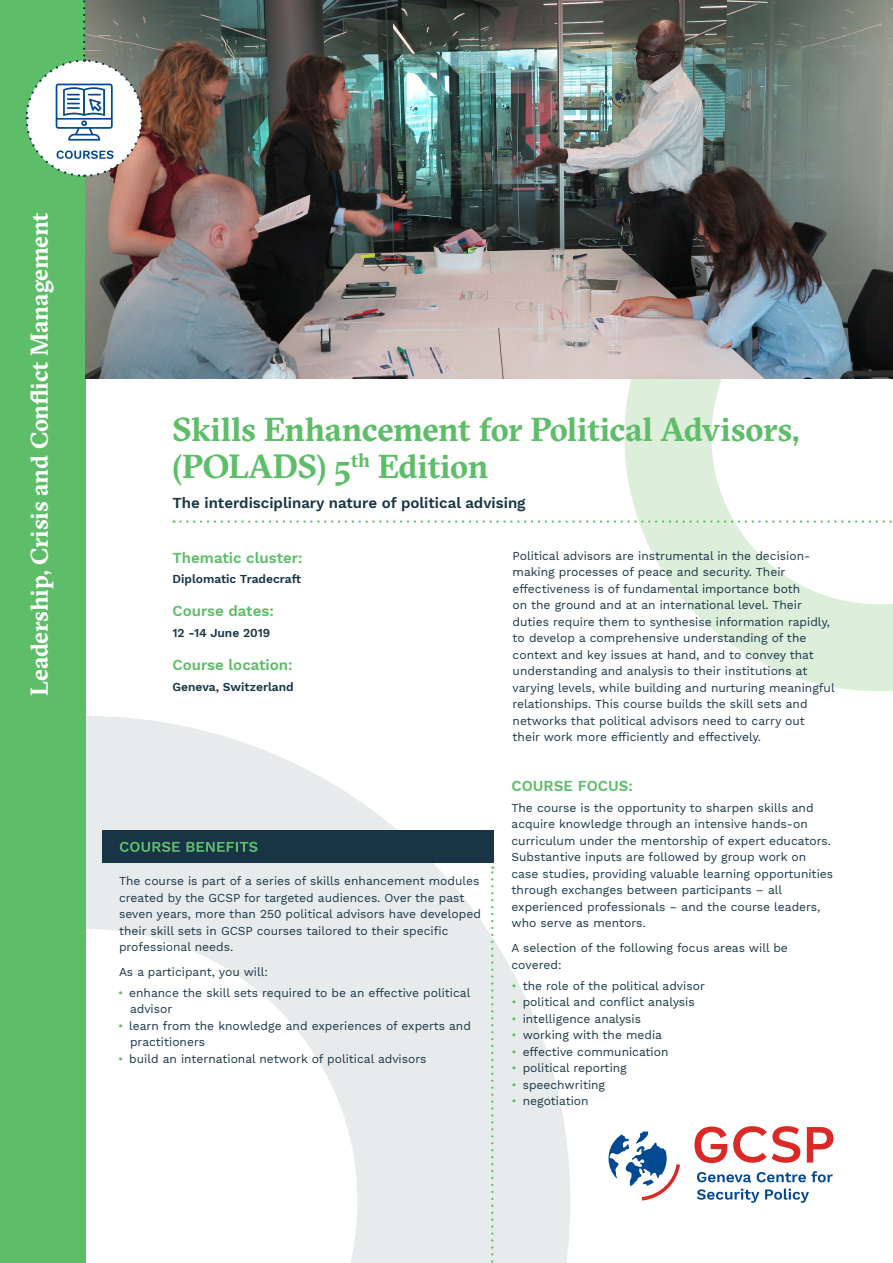
<style>
.page{position:relative;width:893px;height:1263px;background:#fff}
.page>*{position:absolute;margin:0;border:0;box-sizing:border-box;transform-origin:0 0}
.Main_heading{font:700 33px/37.5px "GT Sectra";letter-spacing:-.01em;color:#5ebd68}
.t1{font:700 24px "GT Sectra";letter-spacing:-.005em;color:#fff}
.Sub-heads_green{font:600 15px "Work Sans";color:#5ebd68}
.Sub-heading{font:600 15px "Work Sans";color:#183545}
.Body_copy{font:12px/16.5px "Work Sans";color:#183545}
.Course_benefits{font:12px/16.5px "Work Sans";color:#183545}
.t2{font:600 12px "Work Sans";color:#183545}
.s1{color:#5ebd68}
</style>
<div class="page">
<svg style="left:85px;top:716px;width:485px;height:547px"></svg>
<svg style="left:624px;top:378px;width:269px;height:313px"></svg>
<svg style="left:491px;top:866px;width:2px;height:397px"></svg>
<div style="left:102px;top:830px;width:392px;height:33px;background:#183545"></div>
<svg style="left:120px;top:842px;width:137px;height:10px"></svg>
<div style="left:0;top:0;width:85px;height:1263px;background:#5ebd68"></div>
<svg style="left:608px;top:1131px;width:72px;height:69px"></svg>
<svg style="left:694px;top:1126px;width:33px;height:37px"></svg>
<svg style="left:733px;top:1126px;width:67px;height:37px"></svg>
<svg style="left:807px;top:1127px;width:26px;height:35px"></svg>
<svg style="left:697px;top:1172px;width:54px;height:10px"></svg>
<svg style="left:757px;top:1171px;width:76px;height:11px"></svg>
<svg style="left:697px;top:1188px;width:62px;height:15px"></svg>
<svg style="left:765px;top:1188px;width:44px;height:15px"></svg>
<img style="left:85px;top:0;width:808px;height:378px">
<svg style="left:174px;top:520px;width:719px;height:3px"></svg>
<svg style="left:25px;top:0;width:119px;height:178px"></svg>
<p class="t1" style="left:25px;top:696px;width:485px;rotate:-90deg">Leadership, Crisis and Conflict Management</p>
<p class="Main_heading" style="left:173px;top:411px;width:628px">Skills Enhancement for Political Advisors, (POLADS) 5<sup>th</sup> Edition</p>
<p class="Sub-heading" style="left:173px;top:494px;width:355px">The interdisciplinary nature of political advising</p>
<p class="Sub-heads_green" style="left:173px;top:549px;width:132px">Thematic cluster:</p>
<p class="t2" style="left:173px;top:572px;width:130px">Diplomatic Tradecraft</p>
<p class="Sub-heads_green" style="left:173px;top:602px;width:103px">Course dates:</p>
<p class="t2" style="left:173px;top:626px;width:99px">12 -14 June 2019</p>
<p class="Sub-heads_green" style="left:173px;top:656px;width:122px">Course location:</p>
<p class="t2" style="left:173px;top:680px;width:123px">Geneva, Switzerland</p>
<p class="Course_benefits" style="left:119px;top:873px;width:363px">The course is part of a series of skills enhancement modules created by the GCSP for targeted audiences. Over the past seven years, more than 250 political advisors have developed their skill sets in GCSP courses tailored to their specific professional needs.</p>
<p class="Course_benefits" style="left:119px;top:964px;width:150px">As a participant, you will:</p>
<p class="Body_copy" style="left:130px;top:985px;width:342px;text-indent:-12px"><span class="s1">•</span> enhance the skill sets required to be an effective political advisor</p>
<p class="Body_copy" style="left:130px;top:1018px;width:342px;text-indent:-12px"><span class="s1">•</span> learn from the knowledge and experiences of experts and practitioners</p>
<p class="Body_copy" style="left:118px;top:1051px;width:310px"><span class="s1">•</span> build an international network of political advisors</p>
<p class="Body_copy" style="left:513px;top:548px;width:324px">Political advisors are instrumental in the decision&shy;making processes of peace and security. Their effectiveness is of fundamental importance both<br>on the ground and at an international level. Their duties require them to synthesise information rapidly, to develop a comprehensive understanding of the context and key issues at hand, and to convey that understanding and analysis to their institutions at varying levels, while building and nurturing meaningful relationships. This course builds the skill sets and networks that political advisors need to carry out their work more efficiently and effectively.</p>
<p class="Sub-heads_green" style="left:512px;top:777px;width:123px">COURSE FOCUS:</p>
<p class="Body_copy" style="left:512px;top:800px;width:323px">The course is the opportunity to sharpen skills and acquire knowledge through an intensive hands-on curriculum under the mentorship of expert educators.<br>Substantive inputs are followed by group work on case studies, providing valuable learning opportunities through exchanges between participants – all experienced professionals – and the course leaders, who serve as mentors.</p>
<p class="Body_copy" style="left:512px;top:940px;width:278px">A selection of the following focus areas will be covered:</p>
<p class="Body_copy" style="left:512px;top:978px;width:195px"><span class="s1">•</span> the role of the political advisor</p>
<p class="Body_copy" style="left:512px;top:994px;width:185px"><span class="s1">•</span> political and conflict analysis</p>
<p class="Body_copy" style="left:512px;top:1011px;width:131px"><span class="s1">•</span> intelligence analysis</p>
<p class="Body_copy" style="left:512px;top:1027px;width:152px"><span class="s1">•</span> working with the media</p>
<p class="Body_copy" style="left:512px;top:1044px;width:159px"><span class="s1">•</span> effective communication</p>
<p class="Body_copy" style="left:512px;top:1060px;width:117px"><span class="s1">•</span> political reporting</p>
<p class="Body_copy" style="left:512px;top:1077px;width:95px"><span class="s1">•</span> speechwriting</p>
<p class="Body_copy" style="left:512px;top:1093px;width:79px"><span class="s1">•</span> negotiation</p>
</div>
